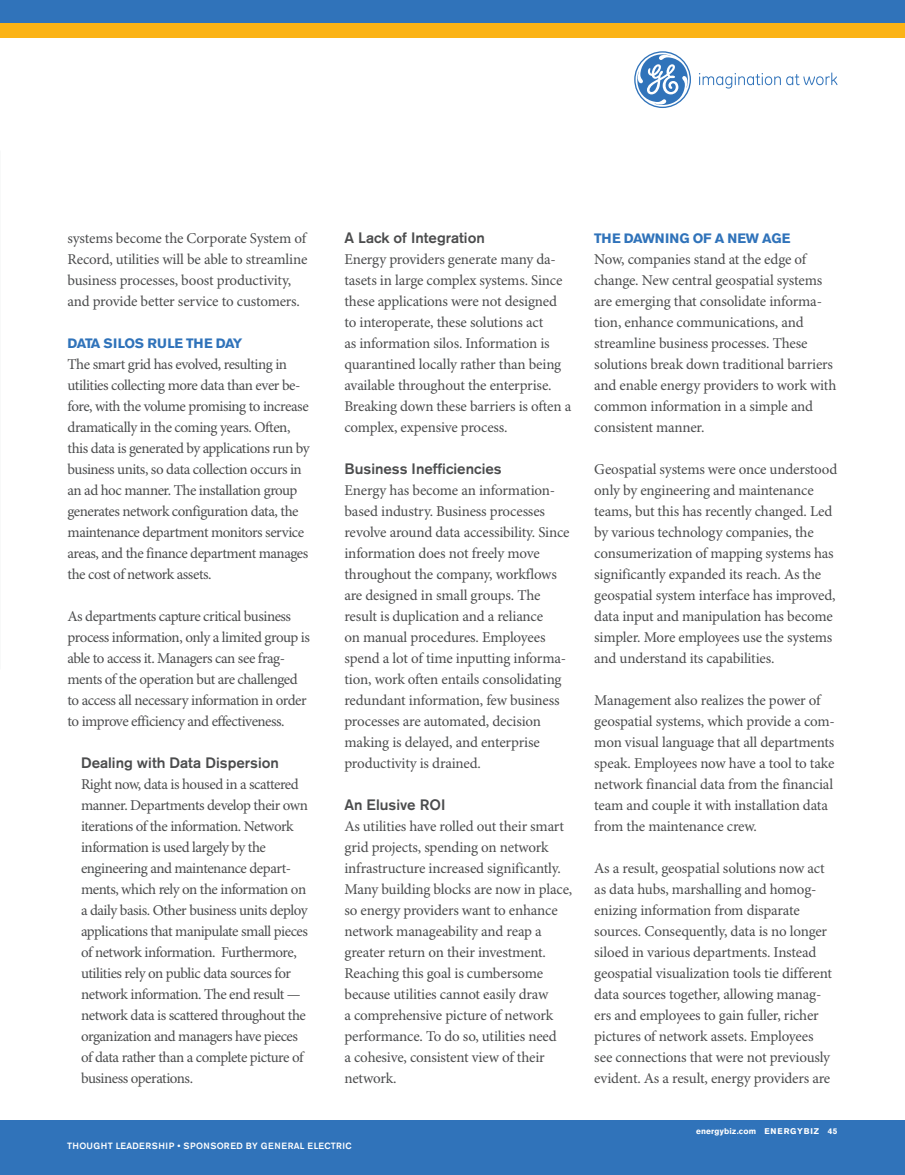
<style>
.page{position:relative;width:905px;height:1175px;background:#fff}
.page>*{position:absolute;margin:0;border:0;box-sizing:border-box;transform-origin:0 0}
.t1{font:15px/21px "Minion Pro";letter-spacing:-.02em;color:#4b4c4d}
.t2{font:500 15px "Akzidenz Grotesk BE";color:#4b4c4d}
.t3{font:700 13.5px "Akzidenz Grotesk BE";letter-spacing:-.02em;color:#3073ba}
.t4{font:500 9px "Akzidenz Grotesk BE";letter-spacing:.03em;color:#fff}
.t5{font:700 8.25px "Akzidenz Grotesk BE";letter-spacing:.04em;color:#fff}
</style>
<div class="page">
<div style="left:0;top:1120px;width:904px;height:54px;background:#3073ba"></div>
<svg style="left:699px;top:73px;width:81px;height:16px"></svg>
<svg style="left:786px;top:72px;width:51px;height:13px"></svg>
<svg style="left:634px;top:51px;width:57px;height:57px"></svg>
<div style="left:0;top:0;width:904px;height:38px;background:#fbb316"></div>
<div style="left:0;top:0;width:904px;height:23px;background:#3073ba"></div>
<p class="t1" style="left:68px;top:228px;width:241px">systems become the Corporate System of Record, utilities will be able to streamline business processes, boost productivity, and provide better service to customers.</p>
<p class="t3" style="left:68px;top:335px;width:176px">DATA SILOS RULE THE DAY</p>
<p class="t1" style="left:68px;top:354px;width:244px">The smart grid has evolved, resulting in utilities collecting more data than ever be&shy;fore, with the volume promising to increase dramatically in the coming years. Often, this data is generated by applications run by business units, so data collection occurs in an ad hoc manner. The installation group generates network configuration data, the maintenance department monitors service areas, and the finance department manages the cost of network assets.</p>
<p class="t1" style="left:68px;top:606px;width:244px">As departments capture critical business process information, only a limited group is able to access it. Managers can see frag&shy;ments of the operation but are challenged to access all necessary information in order to improve efficiency and effectiveness.</p>
<p class="t2" style="left:81px;top:754px;width:199px">Dealing with Data Dispersion</p>
<p class="t1" style="left:81px;top:774px;width:228px">Right now, data is housed in a scattered manner. Departments develop their own iterations of the information. Network information is used largely by the engineering and maintenance depart&shy;ments, which rely on the information on a daily basis. Other business units deploy applications that manipulate small pieces of network information. Furthermore, utilities rely on public data sources for network information. The end result — network data is scattered throughout the organization and managers have pieces of data rather than a complete picture of business operations.</p>
<p class="t2" style="left:344px;top:229px;width:142px">A Lack of Integration</p>
<p class="t1" style="left:344px;top:249px;width:228px">Energy providers generate many da&shy;tasets in large complex systems. Since these applications were not designed to interoperate, these solutions act<br>as information silos. Information is quarantined locally rather than being available throughout the enterprise.<br>Breaking down these barriers is often a complex, expensive process.</p>
<p class="t2" style="left:344px;top:460px;width:159px">Business Inefficiencies</p>
<p class="t1" style="left:344px;top:480px;width:227px">Energy has become an information&shy;based industry. Business processes revolve around data accessibility. Since information does not freely move throughout the company, workflows are designed in small groups. The result is duplication and a reliance<br>on manual procedures. Employees spend a lot of time inputting informa&shy;tion, work often entails consolidating redundant information, few business processes are automated, decision making is delayed, and enterprise productivity is drained.</p>
<p class="t2" style="left:344px;top:796px;width:102px">An Elusive ROI</p>
<p class="t1" style="left:344px;top:816px;width:229px">As utilities have rolled out their smart grid projects, spending on network infrastructure increased significantly.<br>Many building blocks are now in place, so energy providers want to enhance network manageability and reap a greater return on their investment.<br>Reaching this goal is cumbersome because utilities cannot easily draw<br>a comprehensive picture of network performance. To do so, utilities need<br>a cohesive, consistent view of their network.</p>
<p class="t4" style="left:67px;top:1140px;width:286px">THOUGHT LEADERSHIP • SPONSORED BY GENERAL ELECTRIC</p>
<p class="t3" style="left:594px;top:230px;width:198px">THE DAWNING OF A NEW AGE</p>
<p class="t1" style="left:594px;top:249px;width:243px">Now, companies stand at the edge of change. New central geospatial systems are emerging that consolidate informa&shy;tion, enhance communications, and streamline business processes. These solutions break down traditional barriers and enable energy providers to work with common information in a simple and consistent manner.</p>
<p class="t1" style="left:594px;top:459px;width:244px">Geospatial systems were once understood only by engineering and maintenance teams, but this has recently changed. Led by various technology companies, the consumerization of mapping systems has significantly expanded its reach. As the geospatial system interface has improved, data input and manipulation has become simpler. More employees use the systems and understand its capabilities.</p>
<p class="t1" style="left:594px;top:690px;width:242px">Management also realizes the power of geospatial systems, which provide a com&shy;mon visual language that all departments speak. Employees now have a tool to take network financial data from the financial team and couple it with installation data from the maintenance crew.</p>
<p class="t1" style="left:594px;top:858px;width:239px">As a result, geospatial solutions now act as data hubs, marshalling and homog&shy;enizing information from disparate sources. Consequently, data is no longer siloed in various departments. Instead geospatial visualization tools tie different data sources together, allowing manag&shy;ers and employees to gain fuller, richer pictures of network assets. Employees see connections that were not previously evident. As a result, energy providers are</p>
<p class="t5" style="left:696px;top:1126px;width:143px">energybiz.com ENERGYBIZ 45</p>
</div>
